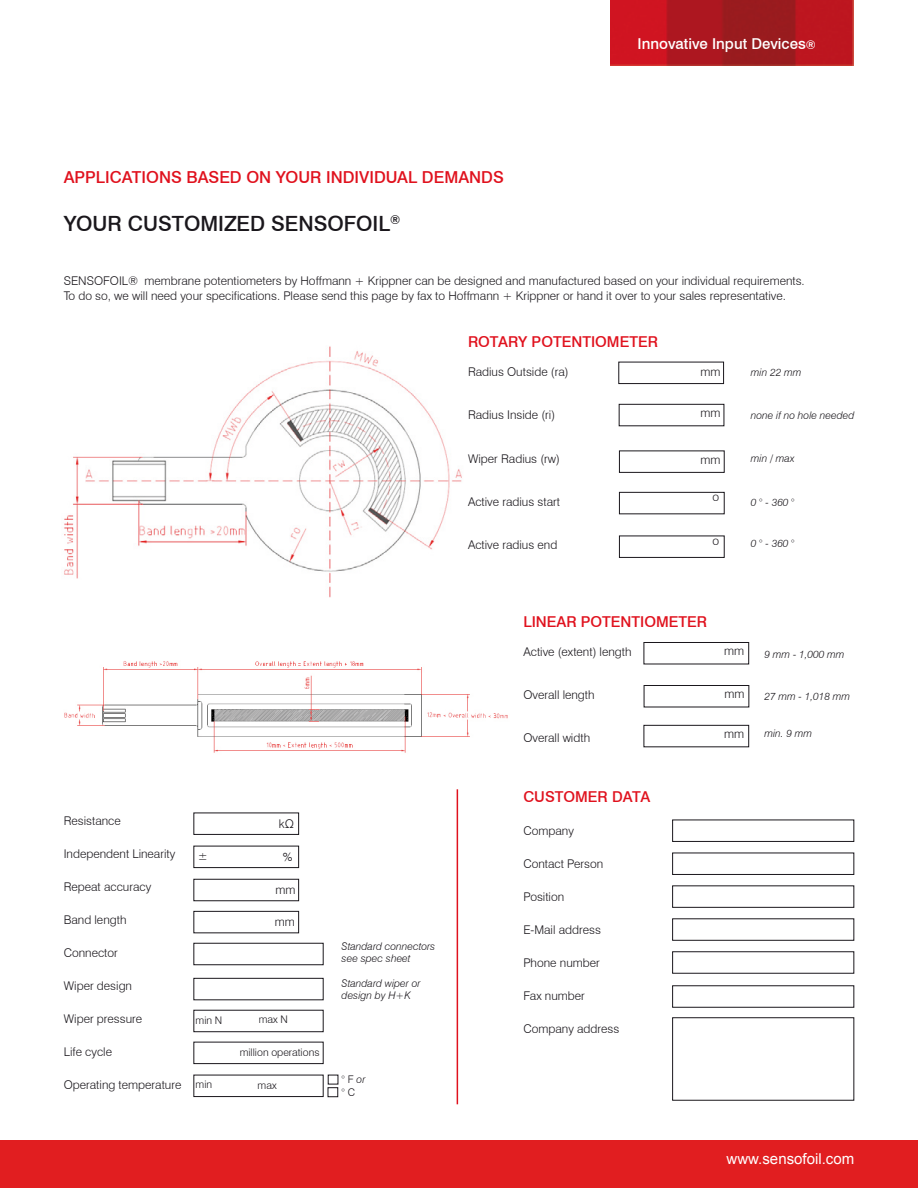
<style>
.page{position:relative;width:918px;height:1188px;background:#fff}
.page>*{position:absolute;margin:0;border:0;box-sizing:border-box;transform-origin:0 0}
.t1{font:500 21px "Swiss 721 BT";color:#1a171c}
.t2{font:500 16.5px "Swiss 721 BT";color:#e0111d}
.t3{font:500 15px "Swiss 721 BT";color:#e0111d}
.t4{font:500 15px "Swiss 721 BT";color:#fff}
.t5{font:15px "Arial";color:#fff}
.t6{font:300 12px/14.4px "Swiss 721 BT";color:#1a171c}
.t7{font:italic 300 10.5px/12px "Swiss 721 BT";color:#1a171c}
.t8{font:300 10.5px/13.5px "Swiss 721 BT";color:#1a171c}
.s1{font-size:12px}
.s2{font-style:italic}
</style>
<div class="page">
<div style="left:0;top:1141px;width:918px;height:47px;background:#e11e20"></div>
<img style="left:611px;top:0;width:242px;height:65px">
<svg style="left:638px;top:38px;width:192px;height:19px;background:#ad171f"></svg>
<img style="left:64px;top:346px;width:398px;height:252px">
<img style="left:64px;top:661px;width:444px;height:92px">
<div style="left:618px;top:362px;width:106px;height:22px;border:1px solid #1a171c"></div>
<div style="left:619px;top:404px;width:105px;height:22px;border:1px solid #1a171c"></div>
<div style="left:619px;top:451px;width:106px;height:22px;border:1px solid #1a171c"></div>
<div style="left:619px;top:492px;width:106px;height:22px;border:1px solid #1a171c"></div>
<div style="left:619px;top:536px;width:106px;height:22px;border:1px solid #1a171c"></div>
<div style="left:644px;top:642px;width:105px;height:22px;border:1px solid #1a171c"></div>
<div style="left:644px;top:685px;width:105px;height:22px;border:1px solid #1a171c"></div>
<div style="left:644px;top:725px;width:105px;height:22px;border:1px solid #1a171c"></div>
<div style="left:193px;top:813px;width:106px;height:22px;border:1px solid #1a171c"></div>
<div style="left:193px;top:846px;width:106px;height:22px;border:1px solid #1a171c"></div>
<div style="left:193px;top:879px;width:106px;height:22px;border:1px solid #1a171c"></div>
<div style="left:193px;top:911px;width:106px;height:22px;border:1px solid #1a171c"></div>
<div style="left:193px;top:943px;width:131px;height:22px;border:1px solid #1a171c"></div>
<div style="left:193px;top:978px;width:131px;height:22px;border:1px solid #1a171c"></div>
<div style="left:193px;top:1010px;width:131px;height:22px;border:1px solid #1a171c"></div>
<div style="left:193px;top:1042px;width:131px;height:22px;border:1px solid #1a171c"></div>
<div style="left:193px;top:1075px;width:131px;height:22px;border:1px solid #1a171c"></div>
<div style="left:328px;top:1087px;width:10px;height:10px;border:1px solid #1a171c"></div>
<hr style="left:457px;top:789px;width:1px;height:315px;background:#e0111d">
<div style="left:672px;top:820px;width:182px;height:22px;border:1px solid #1a171c"></div>
<div style="left:672px;top:853px;width:182px;height:22px;border:1px solid #1a171c"></div>
<div style="left:672px;top:885px;width:182px;height:23px;border:1px solid #1a171c"></div>
<div style="left:672px;top:918px;width:182px;height:23px;border:1px solid #1a171c"></div>
<div style="left:672px;top:951px;width:182px;height:23px;border:1px solid #1a171c"></div>
<div style="left:672px;top:985px;width:182px;height:23px;border:1px solid #1a171c"></div>
<div style="left:672px;top:1017px;width:182px;height:84px;border:1px solid #1a171c"></div>
<h2 class="t2" style="left:64px;top:167px;width:442px">APPLICATIONS BASED ON YOUR INDIVIDUAL DEMANDS</h2>
<h1 class="t1" style="left:64px;top:210px;width:338px">YOUR CUSTOMIZED SENSOFOIL<sup>®</sup></h1>
<p class="t4" style="left:638px;top:35px;width:180px">Innovative Input Devices<span class="s1">®</span></p>
<p class="t6" style="left:64px;top:274px;width:743px">SENSOFOIL® membrane potentiometers by Hoffmann + Krippner can be designed and manufactured based on your individual requirements.<br>To do so, we will need your specifications. Please send this page by fax to Hoffmann + Krippner or hand it over to your sales representative.</p>
<p class="t3" style="left:468px;top:333px;width:192px">ROTARY POTENTIOMETER</p>
<p class="t6" style="left:468px;top:365px;width:102px">Radius Outside (ra)</p>
<p class="t6" style="left:468px;top:408px;width:89px">Radius Inside (ri)</p>
<p class="t6" style="left:468px;top:451px;width:93px">Wiper Radius (rw)</p>
<p class="t6" style="left:468px;top:494px;width:94px">Active radius start</p>
<p class="t6" style="left:468px;top:537px;width:91px">Active radius end</p>
<p class="t7" style="left:751px;top:366px;width:52px">min 22 mm</p>
<p class="t7" style="left:751px;top:409px;width:105px">none if no hole needed</p>
<p class="t7" style="left:751px;top:453px;width:45px">min / max</p>
<p class="t7" style="left:751px;top:496px;width:45px">0 ° - 360 °</p>
<p class="t7" style="left:751px;top:537px;width:45px">0 ° - 360 °</p>
<p class="t6" style="left:701px;top:364px;width:22px">mm</p>
<p class="t6" style="left:701px;top:406px;width:22px">mm</p>
<p class="t6" style="left:701px;top:453px;width:22px">mm</p>
<p class="t6" style="left:713px;top:490px;width:8px">o</p>
<p class="t6" style="left:713px;top:533px;width:8px">o</p>
<p class="t6" style="left:64px;top:814px;width:59px">Resistance</p>
<p class="t6" style="left:64px;top:847px;width:113px">Independent Linearity</p>
<p class="t6" style="left:64px;top:880px;width:89px">Repeat accuracy</p>
<p class="t6" style="left:64px;top:913px;width:64px">Band length</p>
<p class="t6" style="left:64px;top:946px;width:56px">Connector</p>
<p class="t6" style="left:64px;top:979px;width:70px">Wiper design</p>
<p class="t6" style="left:64px;top:1012px;width:80px">Wiper pressure</p>
<p class="t6" style="left:64px;top:1045px;width:50px">Life cycle</p>
<p class="t6" style="left:64px;top:1078px;width:119px">Operating temperature</p>
<p class="t6" style="left:279px;top:816px;width:17px">kΩ</p>
<p class="t6" style="left:198px;top:848px;width:11px">±</p>
<p class="t6" style="left:283px;top:849px;width:11px">%</p>
<p class="t6" style="left:276px;top:882px;width:22px">mm</p>
<p class="t6" style="left:275px;top:914px;width:22px">mm</p>
<p class="t7" style="left:342px;top:940px;width:95px">Standard connectors see spec sheet</p>
<p class="t7" style="left:342px;top:977px;width:80px">Standard wiper or design by H+K</p>
<p class="t8" style="left:196px;top:1013px;width:28px">min N</p>
<p class="t8" style="left:259px;top:1013px;width:31px">max N</p>
<p class="t8" style="left:240px;top:1046px;width:81px">million operations</p>
<p class="t8" style="left:196px;top:1077px;width:18px">min</p>
<p class="t8" style="left:258px;top:1078px;width:21px">max</p>
<p class="t8" style="left:342px;top:1072px;width:25px">° F <span class="s2">or </span>° C</p>
<p class="t3" style="left:523px;top:612px;width:185px">LINEAR POTENTIOMETER</p>
<p class="t6" style="left:523px;top:644px;width:110px">Active (extent) length</p>
<p class="t6" style="left:523px;top:687px;width:73px">Overall length</p>
<p class="t6" style="left:523px;top:731px;width:68px">Overall width</p>
<p class="t6" style="left:724px;top:644px;width:22px">mm</p>
<p class="t6" style="left:724px;top:687px;width:22px">mm</p>
<p class="t7" style="left:765px;top:648px;width:81px">9 mm - 1,000 mm</p>
<p class="t7" style="left:765px;top:690px;width:87px">27 mm - 1,018 mm</p>
<p class="t6" style="left:724px;top:727px;width:22px">mm</p>
<p class="t7" style="left:765px;top:728px;width:49px">min. 9 mm</p>
<p class="t3" style="left:523px;top:787px;width:128px">CUSTOMER DATA</p>
<p class="t6" style="left:523px;top:823px;width:52px">Company</p>
<p class="t6" style="left:523px;top:856px;width:81px">Contact Person</p>
<p class="t6" style="left:523px;top:889px;width:42px">Position</p>
<p class="t6" style="left:523px;top:922px;width:79px">E-Mail address</p>
<p class="t6" style="left:523px;top:955px;width:78px">Phone number</p>
<p class="t6" style="left:523px;top:988px;width:63px">Fax number</p>
<p class="t6" style="left:523px;top:1021px;width:97px">Company address</p>
<p class="t5" style="left:727px;top:1149px;width:129px">www.sensofoil.com</p>
</div>
